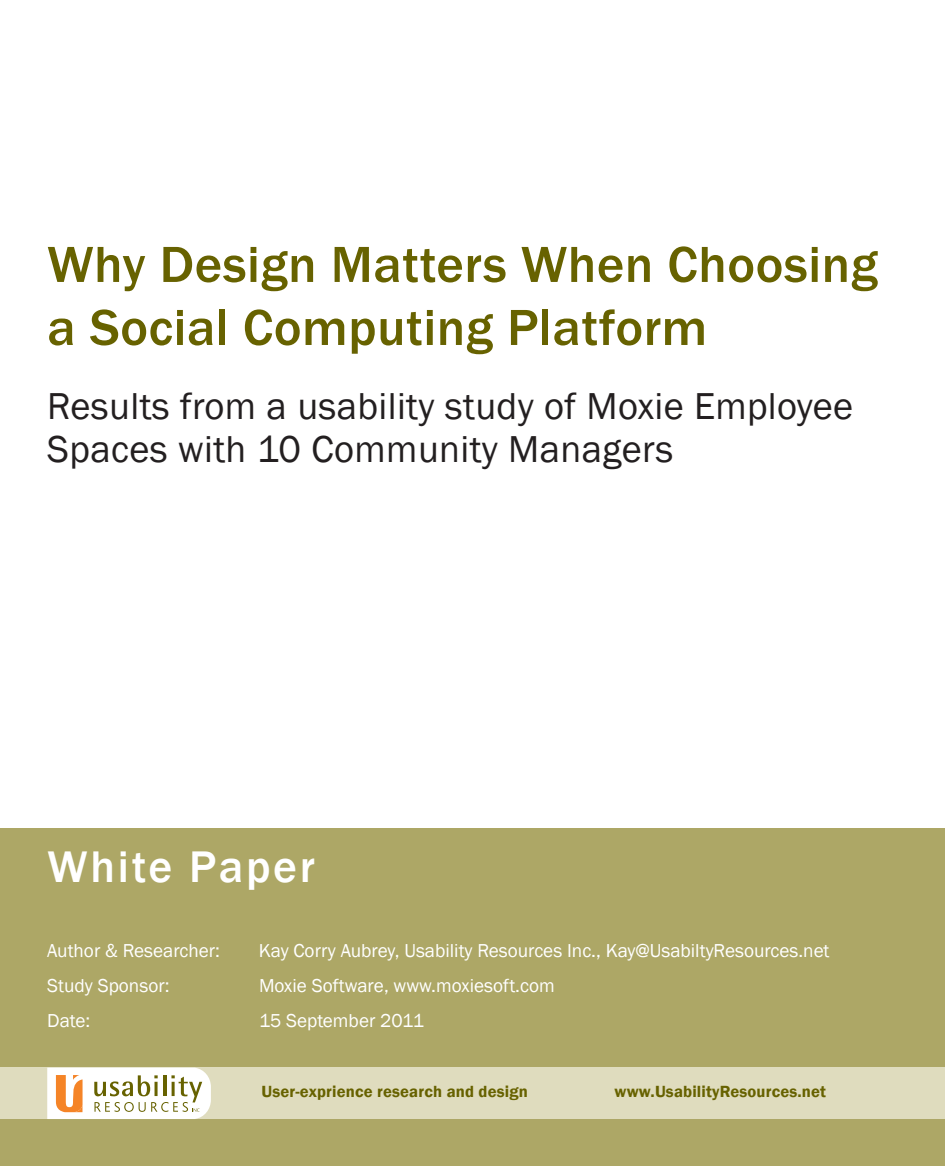
<style>
.page{position:relative;width:945px;height:1166px;background:#fff}
.page>*{position:absolute;margin:0;border:0;box-sizing:border-box;transform-origin:0 0}
.t1{font:500 52.5px/63px "Franklin Gothic";letter-spacing:.01em;color:#676200}
.t2{font:500 45.5px "Franklin Gothic";letter-spacing:.06em;color:#fff}
.t3{font:38.5px/43.8px "Franklin Gothic";letter-spacing:.01em;color:#231f20}
.t4{font:19.25px "Franklin Gothic";color:#fff}
.t5{font:600 16.62px "Franklin Gothic";letter-spacing:.01em;color:#676200}
</style>
<div class="page">
<div style="left:0;top:831px;width:945px;height:335px;background:#ada766"></div>
<div style="left:0;top:1067px;width:945px;height:52px;background:#dfdcbe"></div>
<svg style="left:47px;top:1067px;width:164px;height:52px;background:#ebe2ce"></svg>
<h1 class="t1" style="left:47px;top:233px;width:832px">Why Design Matters When Choosing a Social Computing Platform</h1>
<h3 class="t3" style="left:47px;top:385px;width:807px">Results from a usability study of Moxie Employee<br>Spaces with 10 Community Managers</h3>
<h2 class="t2" style="left:48px;top:839px;width:269px">White Paper</h2>
<p class="t4" style="left:47px;top:939px;width:174px">Author &amp; Researcher:</p>
<p class="t4" style="left:259px;top:939px;width:572px">Kay Corry Aubrey, Usability Resources Inc., Kay@UsabiltyResources.net</p>
<p class="t4" style="left:47px;top:974px;width:124px">Study Sponsor:</p>
<p class="t4" style="left:259px;top:974px;width:297px">Moxie Software, www.moxiesoft.com</p>
<p class="t4" style="left:47px;top:1009px;width:45px">Date:</p>
<p class="t4" style="left:259px;top:1009px;width:167px">15 September 2011</p>
<p class="t5" style="left:261px;top:1081px;width:268px">User-exprience research and design</p>
<p class="t5" style="left:615px;top:1081px;width:213px">www.UsabilityResources.net</p>
</div>
